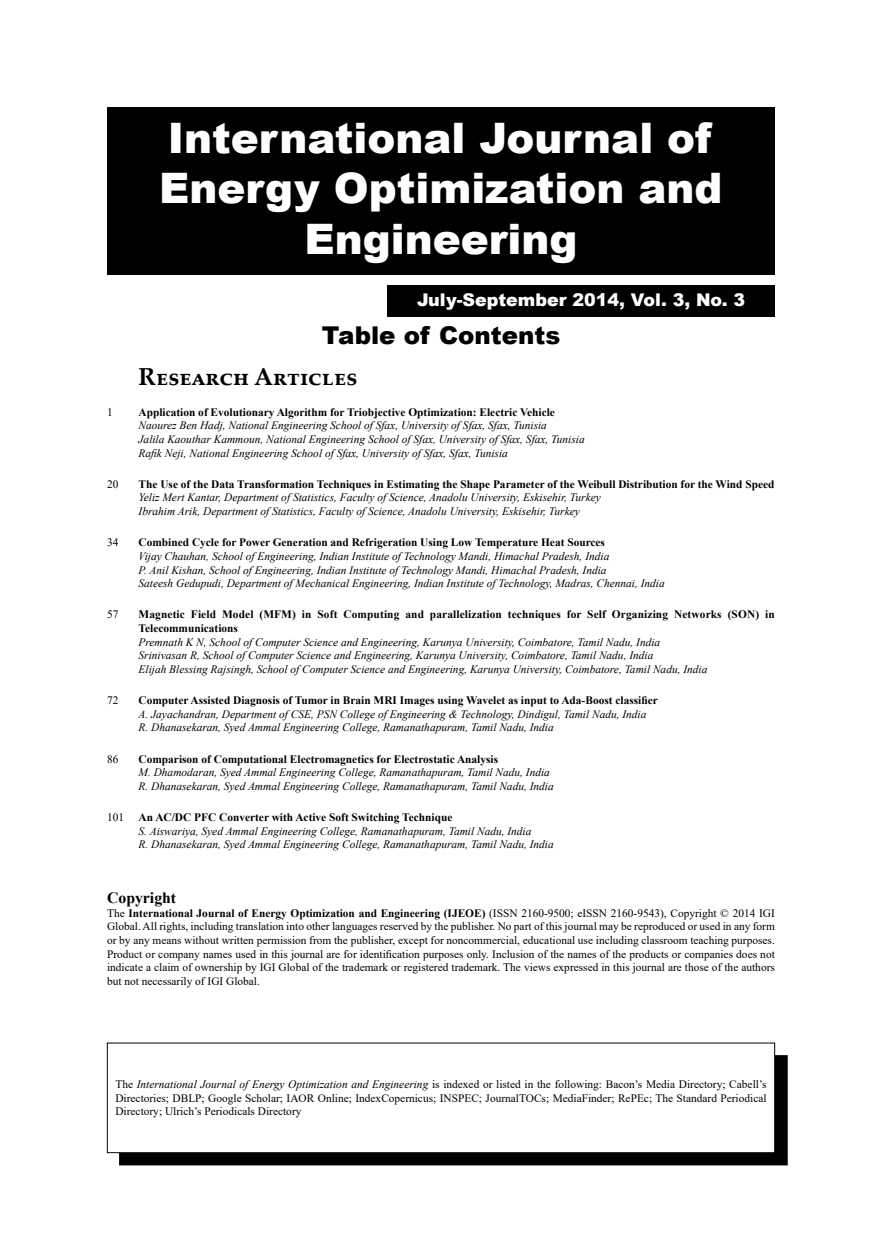
<style>
.page{position:relative;width:882px;height:1260px;background:#fff}
.page>*{position:absolute;margin:0;border:0;box-sizing:border-box;transform-origin:0 0}
.t1{font:900 42px/50.4px "Arial";color:#fff;text-align:center}
.t2{font:700 24.5px "Palatino Linotype";color:#000}
.t3{font:900 24.5px "Arial";color:#000}
.t4{font:900 17.5px "Arial";color:#fff}
.t5{font:700 15.75px "Times New Roman";color:#000}
.t6{font:italic 11.38px/13.7px "Times New Roman";color:#000}
.t7{font:11.38px/13.7px "Times New Roman";color:#000;text-align:justify}
.t8{font:700 11.38px/13.7px "Times New Roman";color:#000}
.s1{font-weight:700}
.s2{font-style:italic}
</style>
<div class="page">
<div style="left:119px;top:1055px;width:668px;height:110px;background:#000"></div>
<div style="left:107px;top:1043px;width:668px;height:110px;background:#fff"></div>
<div style="left:107px;top:1043px;width:668px;height:110px;border:1px solid #000"></div>
<div style="left:387px;top:285px;width:388px;height:32px;background:#000"></div>
<div style="left:107px;top:107px;width:668px;height:168px;background:#000"></div>
<h1 class="t1" style="left:159px;top:111px;width:565px">International Journal of<br>Energy Optimization and<br>Engineering</h1>
<h3 class="t4" style="left:417px;top:287px;width:330px">July-September 2014, Vol. 3, No. 3</h3>
<h2 class="t3" style="left:322px;top:318px;width:240px">Table of Contents</h2>
<h2 class="t2" style="left:139px;top:359px;width:220px">Research Articles</h2>
<p class="t7" style="left:107px;top:405px;width:7px">1</p>
<p class="t8" style="left:139px;top:405px;width:418px">Application of Evolutionary Algorithm for Triobjective Optimization: Electric Vehicle</p>
<p class="t6" style="left:139px;top:418px;width:448px">Naourez Ben Hadj, National Engineering School of Sfax, University of Sfax, Sfax, Tunisia<br>Jalila Kaouthar Kammoun, National Engineering School of Sfax, University of Sfax, Sfax, Tunisia<br>Rafik Neji, National Engineering School of Sfax, University of Sfax, Sfax, Tunisia</p>
<p class="t7" style="left:107px;top:477px;width:13px">20</p>
<p class="t8" style="left:139px;top:477px;width:637px">The Use of the Data Transformation Techniques in Estimating the Shape Parameter of the Weibull Distribution for the Wind Speed</p>
<p class="t6" style="left:139px;top:491px;width:464px">Yeliz Mert Kantar, Department of Statistics, Faculty of Science, Anadolu University, Eskisehir, Turkey<br>Ibrahim Arik, Department of Statistics, Faculty of Science, Anadolu University, Eskisehir, Turkey</p>
<p class="t7" style="left:107px;top:535px;width:13px">34</p>
<p class="t8" style="left:139px;top:535px;width:468px">Combined Cycle for Power Generation and Refrigeration Using Low Temperature Heat Sources</p>
<p class="t6" style="left:139px;top:549px;width:528px">Vijay Chauhan, School of Engineering, Indian Institute of Technology Mandi, Himachal Pradesh, India<br>P. Anil Kishan, School of Engineering, Indian Institute of Technology Mandi, Himachal Pradesh, India<br>Sateesh Gedupudi, Department of Mechanical Engineering, Indian Institute of Technology, Madras, Chennai, India</p>
<p class="t7" style="left:107px;top:607px;width:13px">57</p>
<p class="t8" style="left:139px;top:607px;width:638px">Magnetic Field Model (MFM) in Soft Computing and parallelization techniques for Self Organizing Networks (SON) in<br>Telecommunications</p>
<p class="t6" style="left:139px;top:635px;width:570px">Premnath K N, School of Computer Science and Engineering, Karunya University, Coimbatore, Tamil Nadu, India<br>Srinivasan R, School of Computer Science and Engineering, Karunya University, Coimbatore, Tamil Nadu, India<br>Elijah Blessing Rajsingh, School of Computer Science and Engineering, Karunya University, Coimbatore, Tamil Nadu, India</p>
<p class="t7" style="left:107px;top:693px;width:13px">72</p>
<p class="t8" style="left:139px;top:693px;width:521px">Computer Assisted Diagnosis of Tumor in Brain MRI Images using Wavelet as input to Ada-Boost classifier</p>
<p class="t6" style="left:139px;top:707px;width:509px">A. Jayachandran, Department of CSE, PSN College of Engineering &amp; Technology, Dindigul, Tamil Nadu, India<br>R. Dhanasekaran, Syed Ammal Engineering College, Ramanathapuram, Tamil Nadu, India</p>
<p class="t7" style="left:107px;top:752px;width:13px">86</p>
<p class="t8" style="left:139px;top:752px;width:361px">Comparison of Computational Electromagnetics for Electrostatic Analysis</p>
<p class="t6" style="left:139px;top:765px;width:417px">M. Dhamodaran, Syed Ammal Engineering College, Ramanathapuram, Tamil Nadu, India<br>R. Dhanasekaran, Syed Ammal Engineering College, Ramanathapuram, Tamil Nadu, India</p>
<p class="t7" style="left:107px;top:810px;width:19px">101</p>
<p class="t8" style="left:139px;top:810px;width:315px">An AC/DC PFC Converter with Active Soft Switching Technique</p>
<p class="t6" style="left:139px;top:824px;width:417px">S. Aiswariya, Syed Ammal Engineering College, Ramanathapuram, Tamil Nadu, India<br>R. Dhanasekaran, Syed Ammal Engineering College, Ramanathapuram, Tamil Nadu, India</p>
<h3 class="t5" style="left:107px;top:887px;width:71px">Copyright</h3>
<p class="t7" style="left:107px;top:906px;width:669px">The <span class="s1">International Journal of Energy Optimization and Engineering (IJEOE)</span> (ISSN 2160-9500; eISSN 2160-9543), Copyright © 2014 IGI Global. All rights, including translation into other languages reserved by the publisher. No part of this journal may be reproduced or used in any form or by any means without written permission from the publisher, except for noncommercial, educational use including classroom teaching purposes.<br>Product or company names used in this journal are for identification purposes only. Inclusion of the names of the products or companies does not indicate a claim of ownership by IGI Global of the trademark or registered trademark. The views expressed in this journal are those of the authors but not necessarily of IGI Global.</p>
<p class="t7" style="left:115px;top:1077px;width:653px">The <span class="s2">International Journal of Energy Optimization and Engineering</span> is indexed or listed in the following: Bacon’s Media Directory; Cabell’s Directories; DBLP; Google Scholar; IAOR Online; IndexCopernicus; INSPEC; JournalTOCs; MediaFinder; RePEc; The Standard Periodical Directory; Ulrich’s Periodicals Directory</p>
</div>
